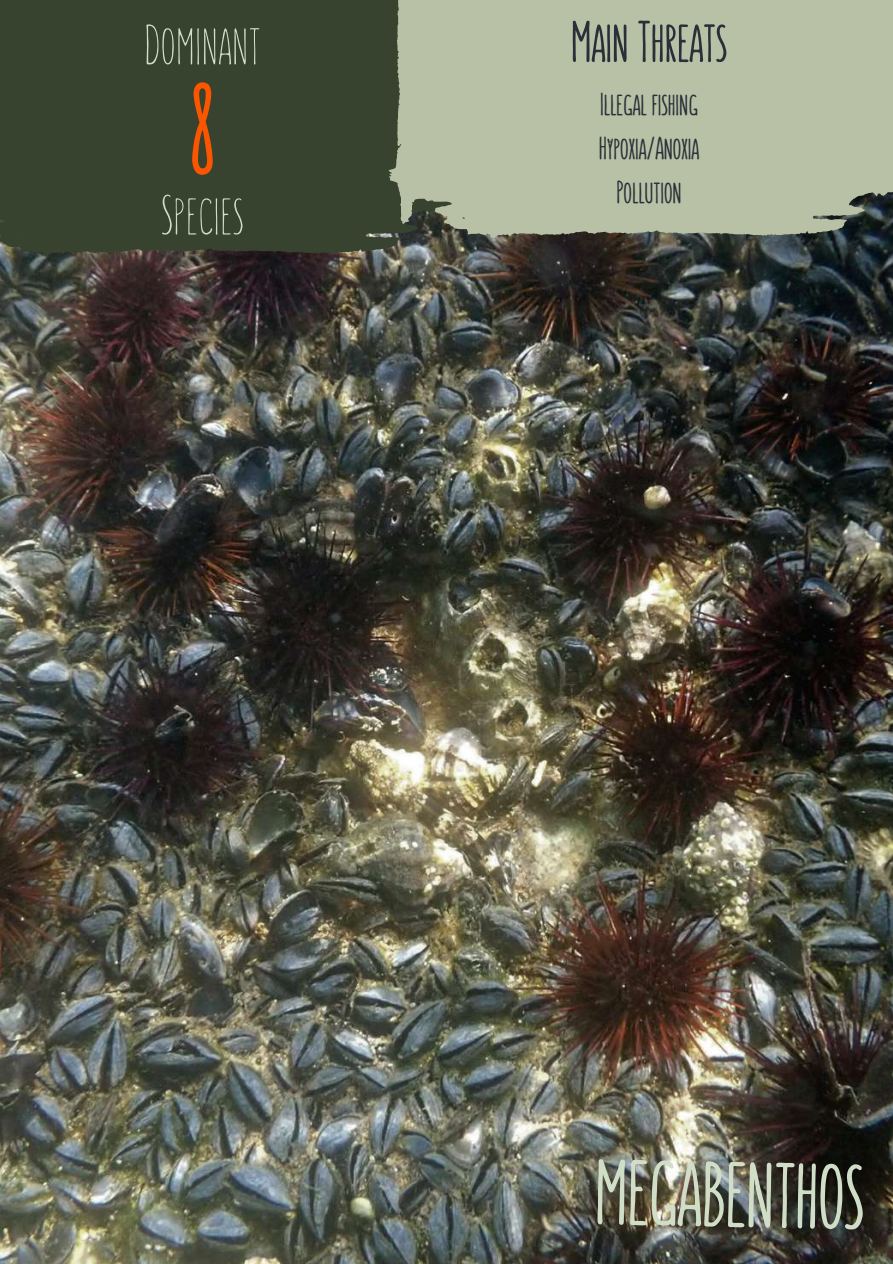
<style>
.page{position:relative;width:893px;height:1264px;background:#fff}
.page>*{position:absolute;margin:0;border:0;box-sizing:border-box;transform-origin:0 0}
.t1{font:127.5px "CA Generated";color:#fc5500}
.t2{font:90px "CA Generated";color:#d0ddc7}
.t3{font:57px "Aka Acid Sunn";color:#d0ddc7}
.t4{font:57px "CA Generated";color:#293039}
.t5{font:31.5px/43.8px "CA Generated";color:#293039;text-align:center}
</style>
<div class="page">
<img style="left:0;top:238px;width:892px;height:1025px">
<div style="left:0;top:0;width:463px;height:256px;background:#37422f"></div>
<div style="left:388px;top:0;width:504px;height:238px;background:#b8c1a5"></div>
<h3 class="t3" style="left:144px;top:25px;width:118px">Dominant</h3>
<h3 class="t4" style="left:571px;top:21px;width:158px">Main Threats</h3>
<p class="t5" style="left:599px;top:86px;width:102px">Illegal fishing<br>Hypoxia/Anoxia<br>Pollution</p>
<h1 class="t1" style="left:189px;top:84px;width:28px">8</h1>
<h3 class="t3" style="left:161px;top:195px;width:85px">Species</h3>
<h2 class="t2" style="left:595px;top:1160px;width:270px;rotate:1deg">MEGABENTHOS</h2>
</div>
